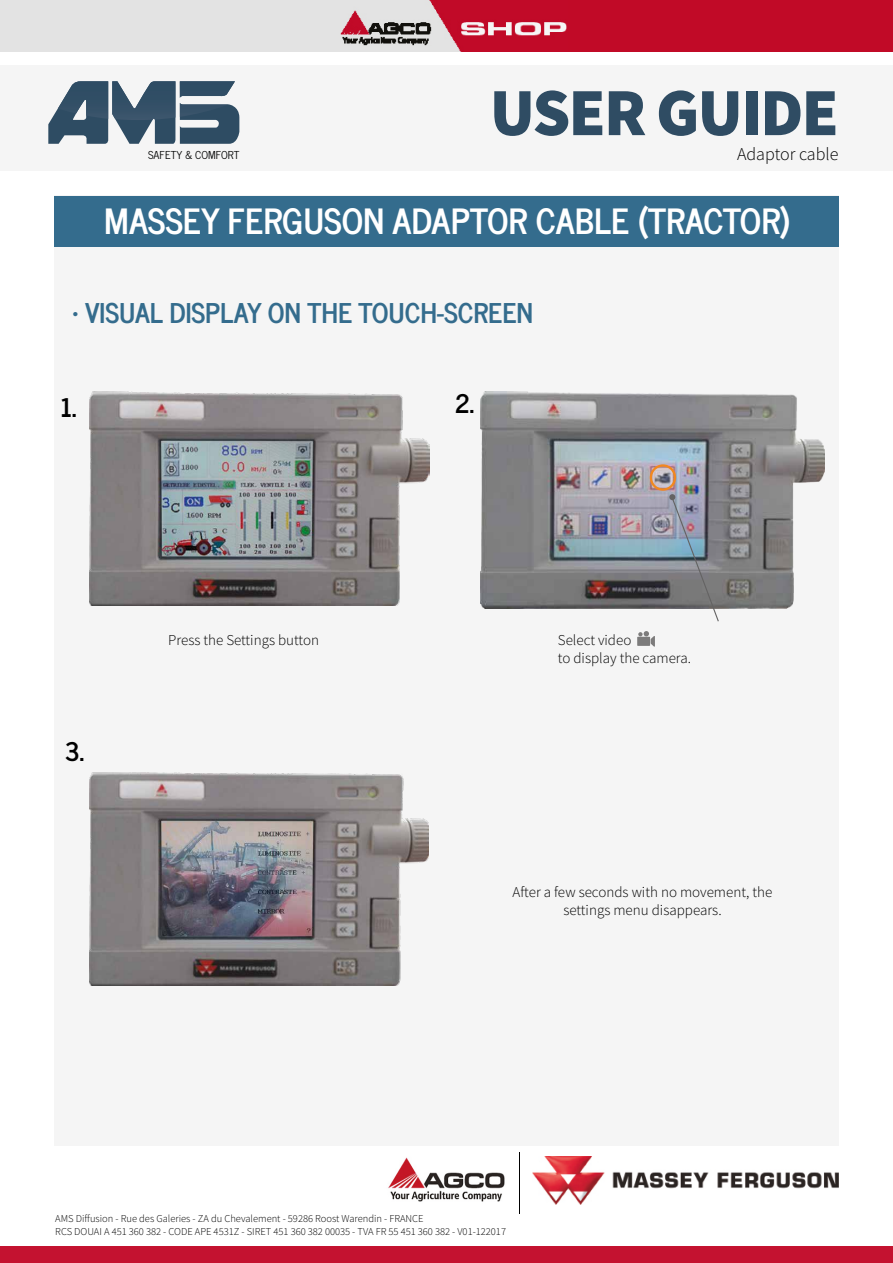
<style>
.page{position:relative;width:893px;height:1263px;background:#fff}
.page>*{position:absolute;margin:0;border:0;box-sizing:border-box;transform-origin:0 0}
.t1{font:900 67.5px "Mada";letter-spacing:-.03em;color:#2f4c63}
.t2{font:700 34.5px "News Cycle";color:#fff}
.t3{font:700 27px "News Cycle";color:#346c8d}
.t4{font:700 25.5px "News Cycle";color:#000}
.t5{font:300 18px "Mada";color:#000}
.t6{font:300 15px/18px "Mada";color:#000;text-align:center}
.t7{font:10.8px "News Cycle";color:#010202}
.t8{font:300 10.5px/12.6px "Mada";color:#000}
</style>
<div class="page">
<div style="left:0;top:1247px;width:893px;height:16px;background:#c41230"></div>
<div style="left:55px;top:196px;width:784px;height:950px;background:#f5f5f5"></div>
<div style="left:55px;top:196px;width:784px;height:50px;background:#346c8d"></div>
<img style="left:480px;top:391px;width:345px;height:218px">
<img style="left:650px;top:464px;width:70px;height:158px">
<div style="left:0;top:65px;width:893px;height:106px;background:#f5f5f5"></div>
<hr style="left:892px;top:64px;width:1px;height:106px;background:#e6e6e7">
<svg style="left:48px;top:81px;width:191px;height:63px"></svg>
<img style="left:58px;top:81px;width:50px;height:38px">
<img style="left:89px;top:391px;width:341px;height:214px">
<img style="left:90px;top:772px;width:338px;height:213px">
<div style="left:0;top:0;width:461px;height:51px;background:#e3e3e3"></div>
<img style="left:340px;top:0;width:229px;height:51px">
<div style="left:569px;top:0;width:324px;height:51px;background:#c10a27"></div>
<img style="left:533px;top:1156px;width:306px;height:49px">
<img style="left:388px;top:1157px;width:117px;height:45px">
<hr style="left:517px;top:1150px;width:3px;height:66px;background:#000;opacity:.15">
<svg style="left:638px;top:631px;width:17px;height:16px"></svg>
<p class="t7" style="left:148px;top:146px;width:93px">SAFETY &amp; COMFORT</p>
<h1 class="t1" style="left:490px;top:73px;width:351px">USER GUIDE</h1>
<h3 class="t5" style="left:737px;top:144px;width:103px">Adaptor cable</h3>
<h2 class="t2" style="left:104px;top:190px;width:688px">MASSEY FERGUSON ADAPTOR CABLE (TRACTOR)</h2>
<h3 class="t3" style="left:72px;top:289px;width:463px">• VISUAL DISPLAY ON THE TOUCH-SCREEN</h3>
<h3 class="t4" style="left:61px;top:385px;width:17px">1.</h3>
<h3 class="t4" style="left:455px;top:381px;width:21px">2.</h3>
<h3 class="t4" style="left:65px;top:729px;width:21px">3.</h3>
<h3 class="t6" style="left:168px;top:631px;width:152px">Press the Settings button</h3>
<h3 class="t6" style="left:558px;top:631px;width:135px;text-align:left">Select video<br>to display the camera.</h3>
<h3 class="t6" style="left:513px;top:883px;width:261px">After a few seconds with no movement, the settings menu disappears.</h3>
<p class="t8" style="left:55px;top:1213px;width:452px">AMS Diffusion - Rue des Galeries - ZA du Chevalement - 59286 Roost Warendin - FRANCE<br>RCS DOUAI A 451 360 382 - CODE APE 4531Z - SIRET 451 360 382 00035 - TVA FR 55 451 360 382 - V01-122017</p>
</div>
